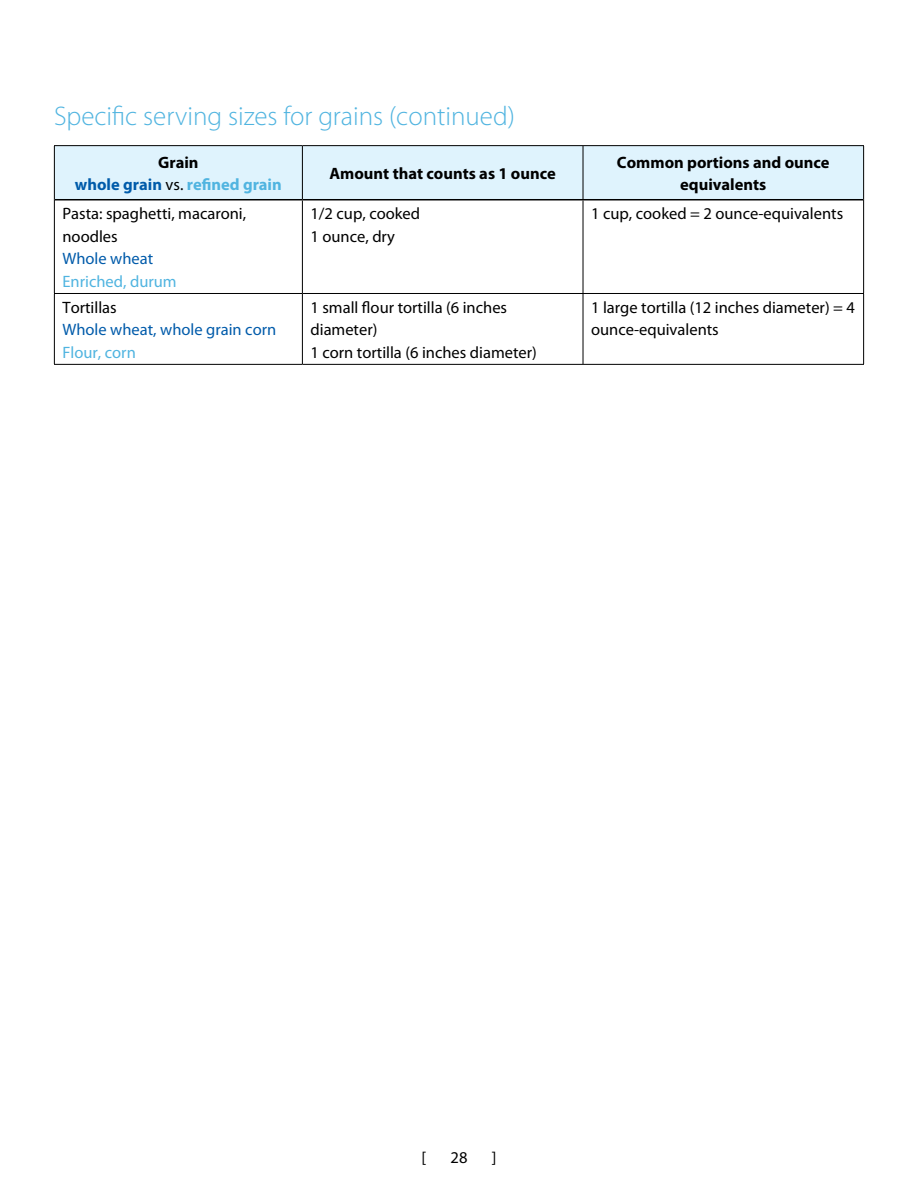
<style>
.page{position:relative;width:918px;height:1188px;background:#fff}
.page>*{position:absolute;margin:0;border:0;box-sizing:border-box;transform-origin:0 0}
.t1{font:300 27px "Myriad Pro";color:#50b4e0}
.t2{font:16.5px/22.5px "Myriad Pro";color:#000}
.t3{font:700 16.5px/22.5px "Myriad Pro";color:#000;text-align:center}
.t4{font:16.5px "Myriad Pro";color:#005baa}
.t5{font:700 16.5px/22.5px "Myriad Pro";color:#50b4e0;text-align:center}
.t6{font:16.5px "Myriad Pro";color:#50b4e0}
.s1{color:#000}
.s2{color:#005baa}
.s3{font-weight:400;color:#000}
</style>
<div class="page">
<div style="left:55px;top:146px;width:808px;height:53px;background:#dff3fd"></div>
<hr style="left:54px;top:145px;width:248px;height:1px;background:#000">
<hr style="left:54px;top:146px;width:1px;height:54px;background:#000">
<hr style="left:302px;top:145px;width:281px;height:1px;background:#000">
<hr style="left:302px;top:146px;width:1px;height:53px;background:#000">
<hr style="left:583px;top:145px;width:281px;height:1px;background:#000">
<hr style="left:583px;top:146px;width:1px;height:53px;background:#000">
<hr style="left:863px;top:146px;width:1px;height:54px;background:#000">
<hr style="left:54px;top:200px;width:1px;height:93px;background:#000">
<hr style="left:302px;top:200px;width:1px;height:93px;background:#000">
<hr style="left:583px;top:200px;width:1px;height:93px;background:#000">
<hr style="left:863px;top:200px;width:1px;height:93px;background:#000">
<hr style="left:54px;top:293px;width:248px;height:1px;background:#000">
<hr style="left:54px;top:294px;width:1px;height:70px;background:#000">
<hr style="left:302px;top:293px;width:281px;height:1px;background:#000">
<hr style="left:302px;top:294px;width:1px;height:70px;background:#000">
<hr style="left:583px;top:293px;width:281px;height:1px;background:#000">
<hr style="left:583px;top:294px;width:1px;height:70px;background:#000">
<hr style="left:863px;top:294px;width:1px;height:70px;background:#000">
<hr style="left:54px;top:364px;width:248px;height:1px;background:#000">
<hr style="left:302px;top:364px;width:281px;height:1px;background:#000">
<hr style="left:583px;top:364px;width:281px;height:1px;background:#000">
<hr style="left:55px;top:199px;width:247px;height:1px;background:#000">
<hr style="left:302px;top:199px;width:281px;height:1px;background:#000">
<hr style="left:583px;top:199px;width:280px;height:1px;background:#000">
<h1 class="t1" style="left:54px;top:101px;width:462px">Specific serving sizes for grains (continued)</h1>
<p class="t5" style="left:75px;top:151px;width:208px"><span class="s1">Grain<br></span><span class="s2">whole grain</span> <span class="s3">vs.</span> refined grain</p>
<p class="t3" style="left:329px;top:162px;width:228px">Amount that counts as 1 ounce</p>
<p class="t3" style="left:617px;top:151px;width:214px">Common portions and ounce equivalents</p>
<p class="t2" style="left:62px;top:203px;width:185px">Pasta: spaghetti, macaroni, noodles</p>
<p class="t4" style="left:62px;top:250px;width:92px">Whole wheat</p>
<p class="t6" style="left:62px;top:272px;width:116px">Enriched, durum</p>
<p class="t2" style="left:311px;top:203px;width:111px">1/2 cup, cooked<br>1 ounce, dry</p>
<p class="t2" style="left:591px;top:203px;width:254px">1 cup, cooked = 2 ounce-equivalents</p>
<p class="t2" style="left:62px;top:296px;width:56px">Tortillas</p>
<p class="t4" style="left:62px;top:321px;width:215px">Whole wheat, whole grain corn</p>
<p class="t6" style="left:62px;top:343px;width:75px">Flour, corn</p>
<p class="t2" style="left:311px;top:296px;width:228px">1 small flour tortilla (6 inches diameter)<br>1 corn tortilla (6 inches diameter)</p>
<p class="t2" style="left:591px;top:296px;width:265px">1 large tortilla (12 inches diameter) = 4 ounce-equivalents</p>
<p class="t2" style="left:421px;top:1146px;width:6px">[</p>
<p class="t2" style="left:451px;top:1146px;width:18px">28</p>
<p class="t2" style="left:492px;top:1146px;width:6px">]</p>
</div>
